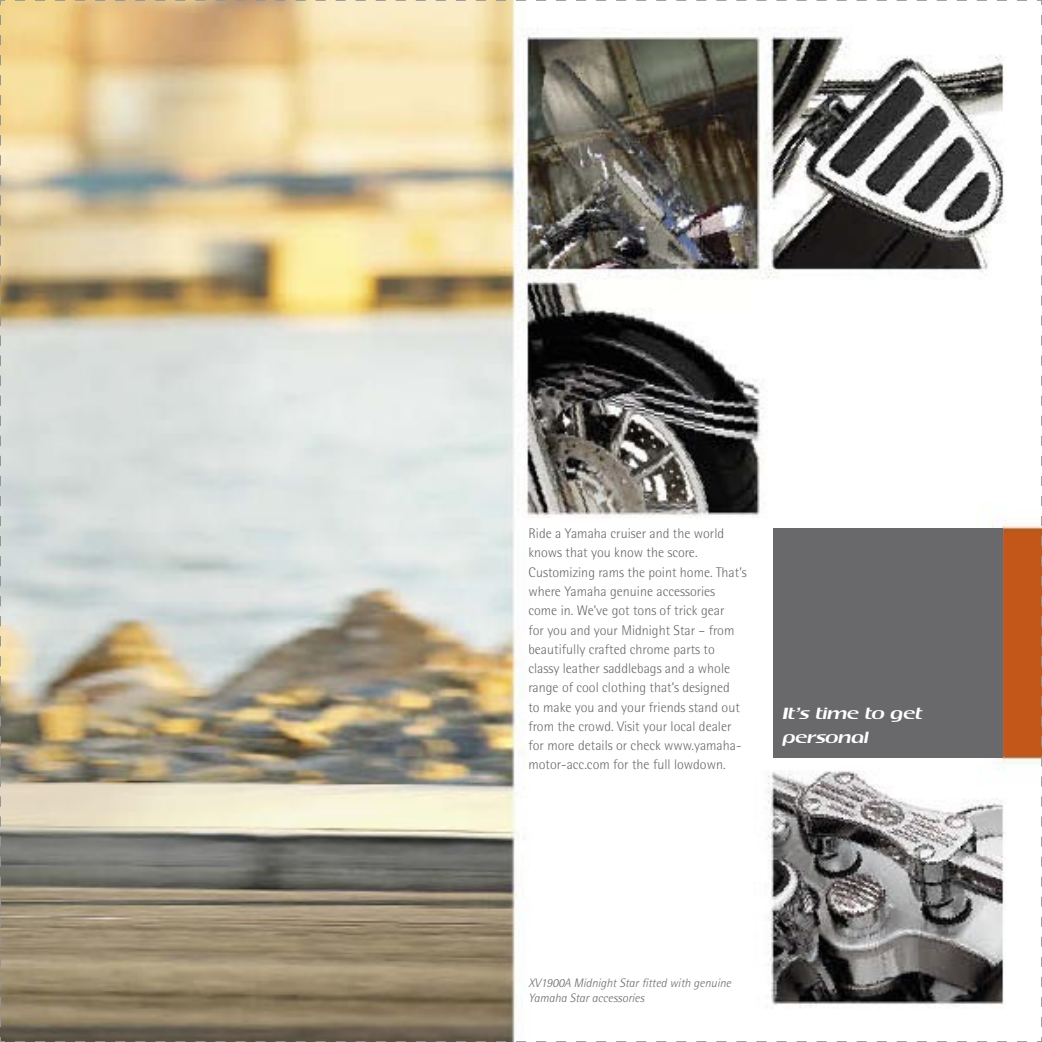
<style>
.page{position:relative;width:1042px;height:1042px;background:#fff}
.page>*{position:absolute;margin:0;border:0;box-sizing:border-box;transform-origin:0 0}
.t1{font:300 14px/19.2px "Rotis Semisans";color:#69696c}
.t2{font:14px/24.5px "Koolhoven 101";color:#fff}
.t3{font:italic 300 12.25px/15.8px "Rotis Semi Sans Std";color:#69696c}
</style>
<div class="page">
<img style="left:0;top:0;width:1042px;height:1042px">
<p class="t1" style="left:528px;top:523px;width:220px">Ride a Yamaha cruiser and the world knows that you know the score.<br>Customizing rams the point home. That’s where Yamaha genuine accessories come in. We’ve got tons of trick gear<br>for you and your Midnight Star – from beautifully crafted chrome parts to classy leather saddlebags and a whole range of cool clothing that’s designed<br>to make you and your friends stand out from the crowd. Visit your local dealer for more details or check www.yamaha&shy;motor-acc.com for the full lowdown.</p>
<p class="t2" style="left:783px;top:700px;width:141px">It’s time to get personal</p>
<p class="t3" style="left:528px;top:974px;width:204px">XV1900A Midnight Star fitted with genuine<br>Yamaha Star accessories</p>
</div>
